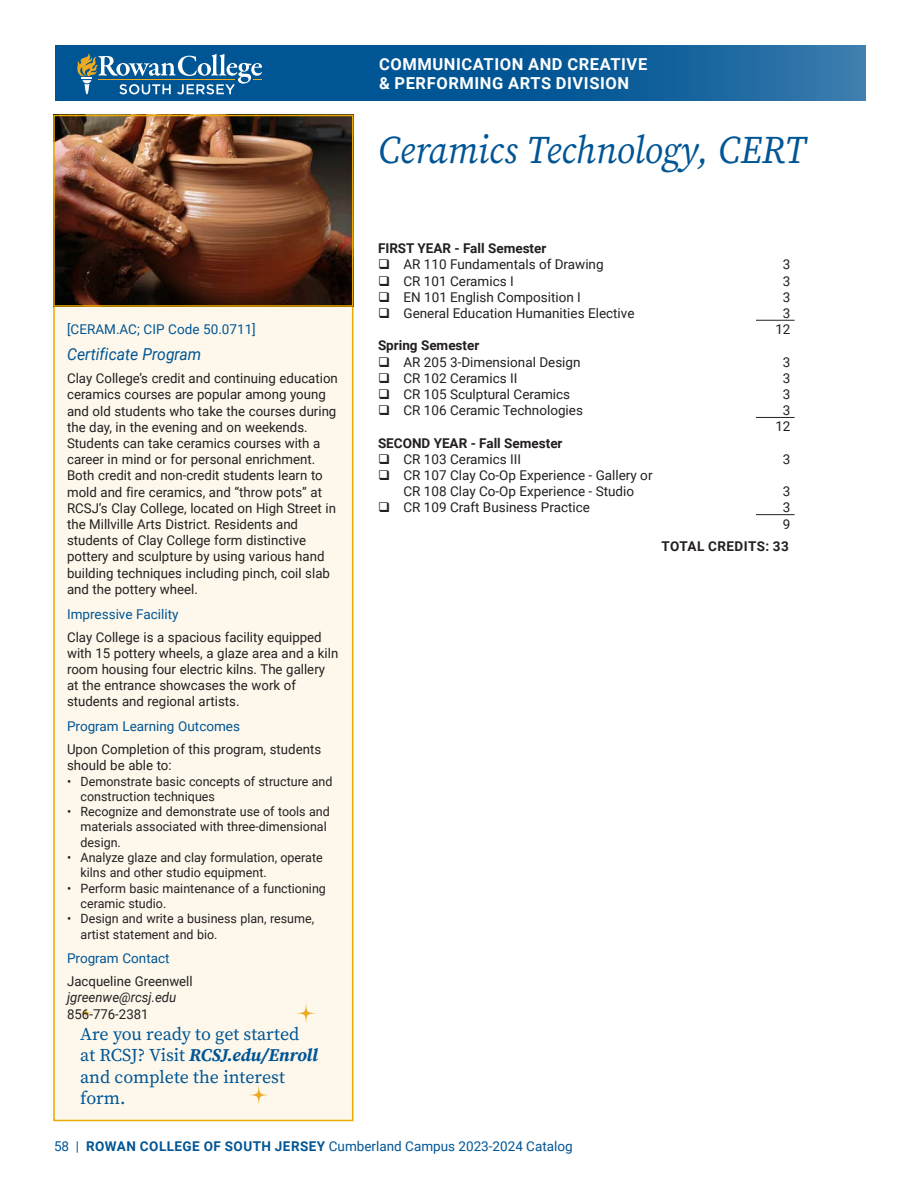
<style>
.page{position:relative;width:918px;height:1188px;background:#fff}
.page>*{position:absolute;margin:0;border:0;box-sizing:border-box;transform-origin:0 0}
.L3__ProgramHeadline{font:italic 39px "Source Serif Pro";color:#005595;scale:.95 1}
.t1{font:18px/21.6px "Source Serif Pro";color:#005595}
.t2{font:700 16.5px/19.8px "Roboto";letter-spacing:.035em;color:#fff}
._4b__Degree_Subhead{font:italic 16.5px "Roboto";color:#005595;scale:.95 1}
.Catalog_text_8_5{font:13.5px/16.2px "Roboto";color:#231f20}
._3b_Course_names{font:13.5px/16.2px "Roboto";color:#231f20;text-align:center}
._4c__Side_Text_Title{font:13.5px "Roboto";color:#005595}
.Total_Credits{font:700 13.5px "Roboto";color:#231f20}
._4c__Program_Learning_Outcomes{font:13.5px "Roboto";color:#005595}
._4D_Program_Contact_Info{font:13.5px "Roboto";color:#231f20}
._4D_Program_Contact_Info-2{font:italic 13.5px "Roboto";color:#231f20}
.Total_Credits-2{font:700 13.5px "Roboto";letter-spacing:.035em;color:#231f20}
.total_credits{font:13.5px "Roboto";color:#231f20}
.t3{font:12.75px/15.3px "Roboto";color:#231f20}
.s1{font-weight:700;font-style:italic}
.s2{font-weight:700}
</style>
<div class="page">
<svg style="left:55px;top:45px;width:811px;height:56px;background:#0d5d9a"></svg>
<svg style="left:77px;top:53px;width:185px;height:41px;background:#417ca5"></svg>
<div style="left:53px;top:115px;width:300px;height:1006px;background:#fdf8eb;border:2px solid #eaaa00"></div>
<svg style="left:248px;top:1084px;width:22px;height:22px"></svg>
<svg style="left:295px;top:1002px;width:22px;height:22px"></svg>
<svg style="left:79px;top:1006px;width:14px;height:14px"></svg>
<img style="left:56px;top:118px;width:294px;height:186px">
<div style="left:53px;top:115px;width:300px;height:192px;border:2px solid #eaaa00"></div>
<hr style="left:756px;top:320px;width:39px;height:1px;background:#231f20">
<hr style="left:756px;top:417px;width:39px;height:1px;background:#231f20">
<hr style="left:756px;top:514px;width:39px;height:1px;background:#231f20">
<p class="t2" style="left:379px;top:53px;width:270px">COMMUNICATION AND CREATIVE &amp; PERFORMING ARTS DIVISION</p>
<p class="_4c__Side_Text_Title" style="left:67px;top:320px;width:190px">[CERAM.AC; CIP Code 50.0711]</p>
<p class="_4b__Degree_Subhead" style="left:67px;top:343px;width:143px">Certificate Program</p>
<p class="Catalog_text_8_5" style="left:67px;top:370px;width:272px">Clay College’s credit and continuing education ceramics courses are popular among young and old students who take the courses during the day, in the evening and on weekends.<br>Students can take ceramics courses with a career in mind or for personal enrichment.</p>
<p class="Catalog_text_8_5" style="left:67px;top:467px;width:270px">Both credit and non-credit students learn to mold and fire ceramics, and “throw pots” at RCSJ’s Clay College, located on High Street in the Millville Arts District. Residents and students of Clay College form distinctive pottery and sculpture by using various hand building techniques including pinch, coil slab and the pottery wheel.</p>
<p class="_4c__Program_Learning_Outcomes" style="left:67px;top:604px;width:113px">Impressive Facility</p>
<p class="Catalog_text_8_5" style="left:67px;top:628px;width:273px">Clay College is a spacious facility equipped with 15 pottery wheels, a glaze area and a kiln room housing four electric kilns. The gallery at the entrance showcases the work of students and regional artists.</p>
<p class="_4c__Program_Learning_Outcomes" style="left:67px;top:717px;width:174px">Program Learning Outcomes</p>
<p class="Catalog_text_8_5" style="left:67px;top:741px;width:256px">Upon Completion of this program, students should be able to:</p>
<p class="t3" style="left:81px;top:773px;width:253px;text-indent:-14px">• Demonstrate basic concepts of structure and construction techniques</p>
<p class="t3" style="left:81px;top:804px;width:251px;text-indent:-14px">• Recognize and demonstrate use of tools and materials associated with three-dimensional design.</p>
<p class="t3" style="left:81px;top:849px;width:244px;text-indent:-14px">• Analyze glaze and clay formulation, operate kilns and other studio equipment.</p>
<p class="t3" style="left:81px;top:880px;width:247px;text-indent:-14px">• Perform basic maintenance of a functioning ceramic studio.</p>
<p class="t3" style="left:81px;top:911px;width:235px;text-indent:-14px">• Design and write a business plan, resume, artist statement and bio.</p>
<p class="_4c__Program_Learning_Outcomes" style="left:67px;top:949px;width:104px">Program Contact</p>
<p class="_4D_Program_Contact_Info" style="left:67px;top:972px;width:127px">Jacqueline Greenwell</p>
<p class="_4D_Program_Contact_Info-2" style="left:67px;top:988px;width:111px">jgreenwe@rcsj.edu</p>
<p class="_4D_Program_Contact_Info" style="left:67px;top:1004px;width:83px">856-776-2381</p>
<h2 class="t1" style="left:80px;top:1023px;width:239px">Are you ready to get started at RCSJ? Visit <span class="s1">RCSJ.edu/Enroll </span>and complete the interest form.</h2>
<p class="L3__ProgramHeadline" style="left:378px;top:123px;width:451px">Ceramics Technology, CERT</p>
<p class="Total_Credits" style="left:378px;top:239px;width:170px">FIRST YEAR - Fall Semester</p>
<p class="_3b_Course_names" style="left:378px;top:256px;width:227px">❑ AR 110 Fundamentals of Drawing</p>
<p class="_3b_Course_names" style="left:783px;top:256px;width:9px">3</p>
<p class="_3b_Course_names" style="left:378px;top:272px;width:137px">❑ CR 101 Ceramics I</p>
<p class="_3b_Course_names" style="left:783px;top:272px;width:9px">3</p>
<p class="_3b_Course_names" style="left:378px;top:288px;width:204px">❑ EN 101 English Composition I</p>
<p class="_3b_Course_names" style="left:783px;top:288px;width:9px">3</p>
<p class="_3b_Course_names" style="left:378px;top:305px;width:258px">❑ General Education Humanities Elective</p>
<p class="_3b_Course_names" style="left:783px;top:305px;width:9px">3</p>
<p class="total_credits" style="left:775px;top:320px;width:17px">12</p>
<p class="Total_Credits" style="left:378px;top:336px;width:103px">Spring Semester</p>
<p class="_3b_Course_names" style="left:378px;top:353px;width:204px">❑ AR 205 3-Dimensional Design</p>
<p class="_3b_Course_names" style="left:783px;top:353px;width:9px">3</p>
<p class="_3b_Course_names" style="left:378px;top:369px;width:141px">❑ CR 102 Ceramics II</p>
<p class="_3b_Course_names" style="left:783px;top:369px;width:9px">3</p>
<p class="_3b_Course_names" style="left:378px;top:386px;width:194px">❑ CR 105 Sculptural Ceramics</p>
<p class="_3b_Course_names" style="left:783px;top:386px;width:9px">3</p>
<p class="_3b_Course_names" style="left:378px;top:402px;width:207px">❑ CR 106 Ceramic Technologies</p>
<p class="_3b_Course_names" style="left:783px;top:402px;width:9px">3</p>
<p class="total_credits" style="left:775px;top:417px;width:17px">12</p>
<p class="Total_Credits" style="left:378px;top:433px;width:186px">SECOND YEAR - Fall Semester</p>
<p class="_3b_Course_names" style="left:378px;top:450px;width:145px">❑ CR 103 Ceramics III</p>
<p class="_3b_Course_names" style="left:783px;top:450px;width:9px">3</p>
<p class="_3b_Course_names" style="left:378px;top:467px;width:276px">❑ CR 107 Clay Co-Op Experience - Gallery or<br>CR 108 Clay Co-Op Experience - Studio</p>
<p class="_3b_Course_names" style="left:783px;top:483px;width:9px">3</p>
<p class="_3b_Course_names" style="left:378px;top:499px;width:214px">❑ CR 109 Craft Business Practice</p>
<p class="_3b_Course_names" style="left:783px;top:499px;width:9px">3</p>
<p class="total_credits" style="left:783px;top:514px;width:9px">9</p>
<p class="Total_Credits-2" style="left:662px;top:537px;width:129px">TOTAL CREDITS: 33</p>
<p class="_4c__Side_Text_Title" style="left:54px;top:1137px;width:520px">58 | <span class="s2">ROWAN COLLEGE OF SOUTH JERSEY</span> Cumberland Campus 2023-2024 Catalog</p>
</div>
